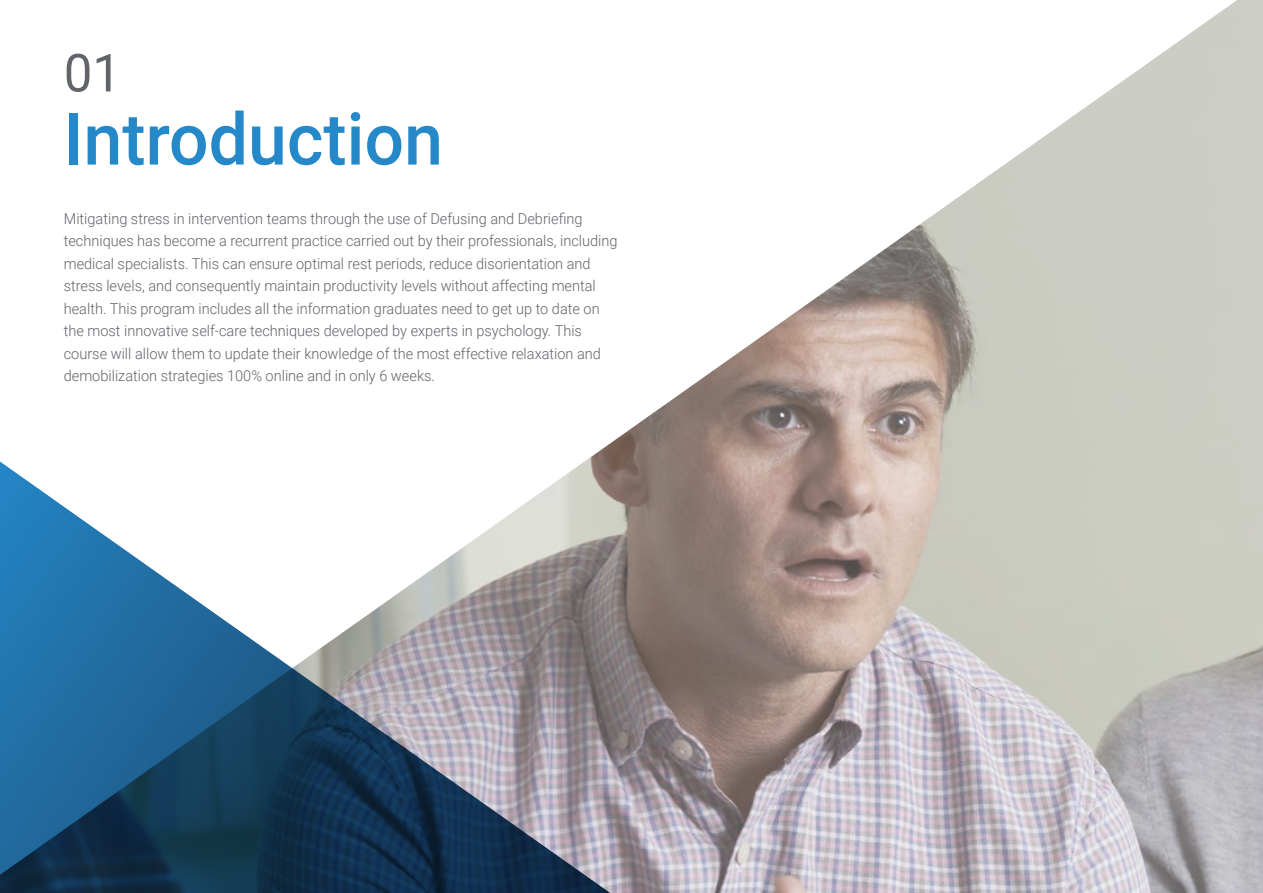
<style>
.page{position:relative;width:1263px;height:893px;background:#fff}
.page>*{position:absolute;margin:0;border:0;box-sizing:border-box;transform-origin:0 0}
.t1{font:500 72px "Roboto";color:#2488c9}
.t2{font:52.5px "Roboto";color:#61646a}
.t3{font:300 15px/22.5px "Roboto";color:#61646a}
</style>
<div class="page">
<img style="left:606px;top:0;width:657px;height:893px">
<svg style="left:0;top:446px;width:640px;height:447px"></svg>
<h2 class="t2" style="left:64px;top:36px;width:59px">01</h2>
<h1 class="t1" style="left:64px;top:89px;width:381px">Introduction</h1>
<p class="t3" style="left:64px;top:207px;width:555px">Mitigating stress in intervention teams through the use of Defusing and Debriefing techniques has become a recurrent practice carried out by their professionals, including medical specialists. This can ensure optimal rest periods, reduce disorientation and stress levels, and consequently maintain productivity levels without affecting mental health. This program includes all the information graduates need to get up to date on the most innovative self-care techniques developed by experts in psychology. This course will allow them to update their knowledge of the most effective relaxation and demobilization strategies 100% online and in only 6 weeks.</p>
</div>
